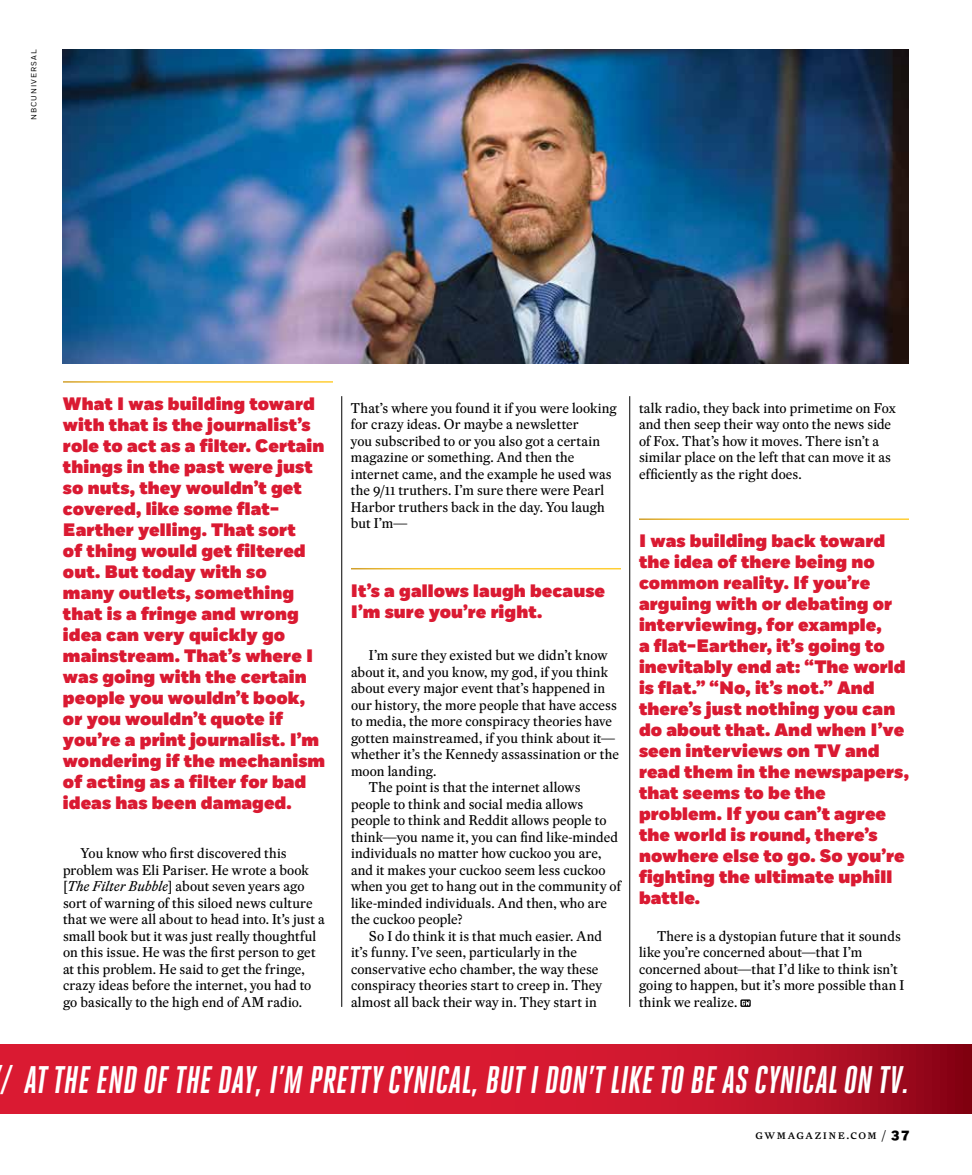
<style>
.page{position:relative;width:972px;height:1175px;background:#fff}
.page>*{position:absolute;margin:0;border:0;box-sizing:border-box;transform-origin:0 0}
.t1{font:italic 700 38.4px "Heroic Condensed";color:#fff}
.t2{font:900 18px/21px "Fort";letter-spacing:.005em;color:#da1a32}
.t3{font:13.8px/16.5px "Eudald News";letter-spacing:.005em;color:#000}
.t4{font:12.3px "Eudald News";letter-spacing:.115em;color:#000}
.t5{font:7.5px "Fort";letter-spacing:.135em;color:#000}
.s1{font-style:italic}
.s2{font-family:"Fort";font-weight:500}
.s3{font-family:"Fort";font-weight:800;font-size:13.8px}
</style>
<div class="page">
<svg style="left:0;top:1044px;width:972px;height:69px;background:#cb162d"></svg>
<svg style="left:740px;top:999px;width:11px;height:7px"></svg>
<img style="left:63px;top:49px;width:846px;height:314px">
<hr style="left:341px;top:396px;width:1px;height:610px;background:#000">
<hr style="left:629px;top:396px;width:1px;height:610px;background:#000">
<p class="t5" style="left:29px;top:120px;width:72px;rotate:-90deg">NBCUNIVERSAL</p>
<p class="t2" style="left:63px;top:394px;width:264px">What I was building toward with that is the journalist’s role to act as a filter. Certain things in the past were just so nuts, they wouldn’t get covered, like some flat-<br>Earther yelling. That sort<br>of thing would get filtered out. But today with so<br>many outlets, something that is a fringe and wrong idea can very quickly go mainstream. That’s where I was going with the certain people you wouldn’t book, or you wouldn’t quote if you’re a print journalist. I’m wondering if the mechanism of acting as a filter for bad ideas has been damaged.</p>
<p class="t3" style="left:63px;top:845px;width:263px;text-indent:18px">You know who first discovered this problem was Eli Pariser. He wrote a book [<span class="s1">The Filter Bubble</span>] about seven years ago sort of warning of this siloed news culture that we were all about to head into. It<span class="s2">’</span>s just a small book but it was just really thoughtful on this issue. He was the first person to get at this problem. He said to get the fringe, crazy ideas before the internet, you had to go basically to the high end of AM radio.</p>
<p class="t3" style="left:351px;top:399px;width:267px">That’s where you found it if you were looking for crazy ideas. Or maybe a newsletter<br>you subscribed to or you also got a certain magazine or something. And then the internet came, and the example he used was the 9/11 truthers. I’m sure there were Pearl Harbor truthers back in the day. You laugh but I’m—</p>
<h2 class="t2" style="left:351px;top:580px;width:256px">It’s a gallows laugh because<br>I’m sure you’re right.</h2>
<p class="t3" style="left:369px;top:647px;width:240px">I’m sure they existed but we didn’t know</p>
<p class="t3" style="left:351px;top:663px;width:259px">about it, and you know, my god, if you think</p>
<p class="t3" style="left:351px;top:680px;width:256px">about every major event that’s happened in</p>
<p class="t3" style="left:351px;top:696px;width:267px">our history, the more people that have access</p>
<p class="t3" style="left:351px;top:713px;width:263px">to media, the more conspiracy theories have</p>
<p class="t3" style="left:351px;top:729px;width:265px">gotten mainstreamed, if you think about it—</p>
<p class="t3" style="left:351px;top:746px;width:269px">whether it’s the Kennedy assassination or the</p>
<p class="t3" style="left:351px;top:762px;width:87px">moon landing.</p>
<p class="t3" style="left:369px;top:779px;width:213px">The point is that the internet allows</p>
<p class="t3" style="left:351px;top:795px;width:234px">people to think and social media allows</p>
<p class="t3" style="left:351px;top:812px;width:257px">people to think and Reddit allows people to</p>
<p class="t3" style="left:351px;top:828px;width:268px">think—you name it, you can find like-minded</p>
<p class="t3" style="left:351px;top:845px;width:252px">individuals no matter how cuckoo you are,</p>
<p class="t3" style="left:351px;top:861px;width:256px">and it makes your cuckoo seem less cuckoo</p>
<p class="t3" style="left:351px;top:878px;width:272px">when you get to hang out in the community of</p>
<p class="t3" style="left:351px;top:894px;width:258px">like-minded individuals. And then, who are</p>
<p class="t3" style="left:351px;top:911px;width:113px">the cuckoo people?</p>
<p class="t3" style="left:369px;top:927px;width:235px">So I do think it is that much easier. And</p>
<p class="t3" style="left:351px;top:944px;width:228px">it’s funny. I’ve seen, particularly in the</p>
<p class="t3" style="left:351px;top:960px;width:249px">conservative echo chamber, the way these</p>
<p class="t3" style="left:351px;top:977px;width:253px">conspiracy theories start to creep in. They</p>
<p class="t3" style="left:351px;top:993px;width:247px">almost all back their way in. They start in</p>
<p class="t3" style="left:639px;top:399px;width:258px">talk radio, they back into primetime on Fox and then seep their way onto the news side of Fox. That’s how it moves. There isn’t a similar place on the left that can move it as efficiently as the right does.</p>
<p class="t2" style="left:639px;top:531px;width:271px">I was building back toward the idea of there being no common reality. If you’re arguing with or debating or interviewing, for example,<br>a flat-Earther, it’s going to inevitably end at: “The world is flat.” “No, it’s not.” And there’s just nothing you can do about that. And when I’ve seen interviews on TV and read them in the newspapers, that seems to be the problem. If you can’t agree the world is round, there’s nowhere else to go. So you’re fighting the ultimate uphill battle.</p>
<p class="t3" style="left:639px;top:927px;width:267px;text-indent:18px">There is a dystopian future that it sounds like you’re concerned about—that I’m concerned about—that I’d like to think isn’t going to happen, but it’s more possible than I think we realize.</p>
<h1 class="t1" style="left:1px;top:1058px;width:910px">/ AT THE END OF THE DAY, I’M PRETTY CYNICAL, BUT I DON’T LIKE TO BE AS CYNICAL ON TV.</h1>
<p class="t4" style="left:755px;top:1126px;width:155px">gwmagazine.com / <span class="s3">37</span></p>
</div>
